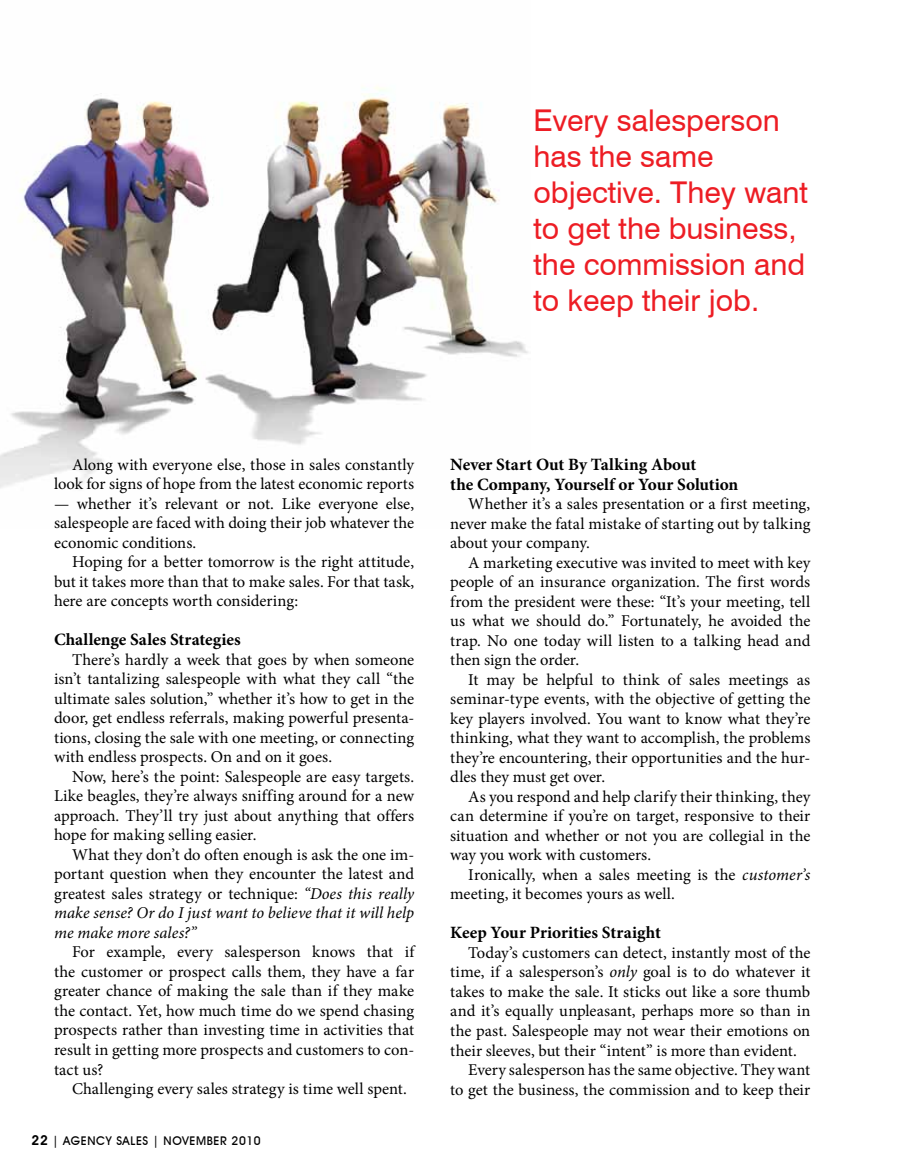
<style>
.page{position:relative;width:905px;height:1175px;background:#fff}
.page>*{position:absolute;margin:0;border:0;box-sizing:border-box;transform-origin:0 0}
.t1{font:30px/36px "Swiss 721 BT";color:#ed1d24}
.t2{font:700 17.25px/19.5px "Minion Pro";letter-spacing:-.005em;color:#000}
.t3{font:16.5px/19.5px "Minion Pro";color:#000;text-align:justify}
.t4{font:500 12px "Avant Garde IT Cby BT";letter-spacing:.05em;color:#000}
.s1{font-style:italic}
.s2{font-weight:600;font-size:13.5px}
</style>
<div class="page">
<img style="left:0;top:86px;width:528px;height:402px">
<h1 class="t1" style="left:533px;top:102px;width:276px">Every salesperson has the same objective. They want to get the business, the commission and to keep their job.</h1>
<p class="t3" style="left:54px;top:455px;width:362px;text-align:right">Along with everyone else, those in sales constantly look for signs of hope from the latest economic reports</p>
<p class="t3" style="left:54px;top:494px;width:362px">— whether it’s relevant or not. Like everyone else, salespeople are faced with doing their job whatever the economic conditions.</p>
<p class="t3" style="left:54px;top:552px;width:361px;text-indent:18px">Hoping for a better tomorrow is the right attitude, but it takes more than that to make sales. For that task, here are concepts worth considering:</p>
<p class="t2" style="left:54px;top:630px;width:188px">Challenge Sales Strategies</p>
<p class="t3" style="left:54px;top:650px;width:362px;text-indent:18px">There’s hardly a week that goes by when someone isn’t tantalizing salespeople with what they call “the ultimate sales solution,” whether it’s how to get in the door, get endless referrals, making powerful presenta&shy;tions, closing the sale with one meeting, or connecting with endless prospects. On and on it goes.</p>
<p class="t3" style="left:54px;top:767px;width:361px;text-indent:18px">Now, here’s the point: Salespeople are easy targets.<br>Like beagles, they’re always sniffing around for a new approach. They’ll try just about anything that offers hope for making selling easier.</p>
<p class="t3" style="left:54px;top:845px;width:361px;text-indent:18px">What they don’t do often enough is ask the one im&shy;portant question when they encounter the latest and greatest sales strategy or technique: <span class="s1">“Does this really make sense? Or do I just want to believe that it will help me make more sales?”</span></p>
<p class="t3" style="left:54px;top:942px;width:362px;text-indent:18px">For example, every salesperson knows that if the customer or prospect calls them, they have a far greater chance of making the sale than if they make the contact. Yet, how much time do we spend chasing prospects rather than investing time in activities that result in getting more prospects and customers to con&shy;tact us?</p>
<p class="t3" style="left:72px;top:1079px;width:336px">Challenging every sales strategy is time well spent.</p>
<p class="t4" style="left:32px;top:1133px;width:231px"><span class="s2">22</span> | AGENCY SALES | NOVEMBER 2010</p>
<p class="t2" style="left:450px;top:455px;width:289px">Never Start Out By Talking About<br>the Company, Yourself or Your Solution</p>
<p class="t3" style="left:450px;top:494px;width:361px;text-indent:18px">Whether it’s a sales presentation or a first meeting, never make the fatal mistake of starting out by talking about your company.</p>
<p class="t3" style="left:450px;top:553px;width:362px;text-indent:18px">A marketing executive was invited to meet with key people of an insurance organization. The first words from the president were these: “It’s your meeting, tell us what we should do.” Fortunately, he avoided the trap. No one today will listen to a talking head and then sign the order.</p>
<p class="t3" style="left:450px;top:670px;width:361px;text-indent:18px">It may be helpful to think of sales meetings as seminar-type events, with the objective of getting the key players involved. You want to know what they’re thinking, what they want to accomplish, the problems they’re encountering, their opportunities and the hur&shy;dles they must get over.</p>
<p class="t3" style="left:450px;top:787px;width:361px;text-indent:18px">As you respond and help clarify their thinking, they can determine if you’re on target, responsive to their situation and whether or not you are collegial in the way you work with customers.</p>
<p class="t3" style="left:450px;top:865px;width:361px;text-indent:18px">Ironically, when a sales meeting is the <span class="s1">customer’s </span>meeting, it becomes yours as well.</p>
<p class="t2" style="left:450px;top:923px;width:212px">Keep Your Priorities Straight</p>
<p class="t3" style="left:468px;top:943px;width:343px">Today’s customers can detect, instantly most of the</p>
<p class="t3" style="left:450px;top:962px;width:361px">time, if a salesperson’s <span class="s1">only</span> goal is to do whatever it</p>
<p class="t3" style="left:450px;top:982px;width:361px">takes to make the sale. It sticks out like a sore thumb</p>
<p class="t3" style="left:450px;top:1001px;width:362px">and it’s equally unpleasant, perhaps more so than in</p>
<p class="t3" style="left:450px;top:1021px;width:361px">the past. Salespeople may not wear their emotions on</p>
<p class="t3" style="left:450px;top:1040px;width:348px">their sleeves, but their “intent” is more than evident.</p>
<p class="t3" style="left:468px;top:1060px;width:343px">Every salesperson has the same objective. They want</p>
<p class="t3" style="left:450px;top:1079px;width:361px">to get the business, the commission and to keep their</p>
</div>
